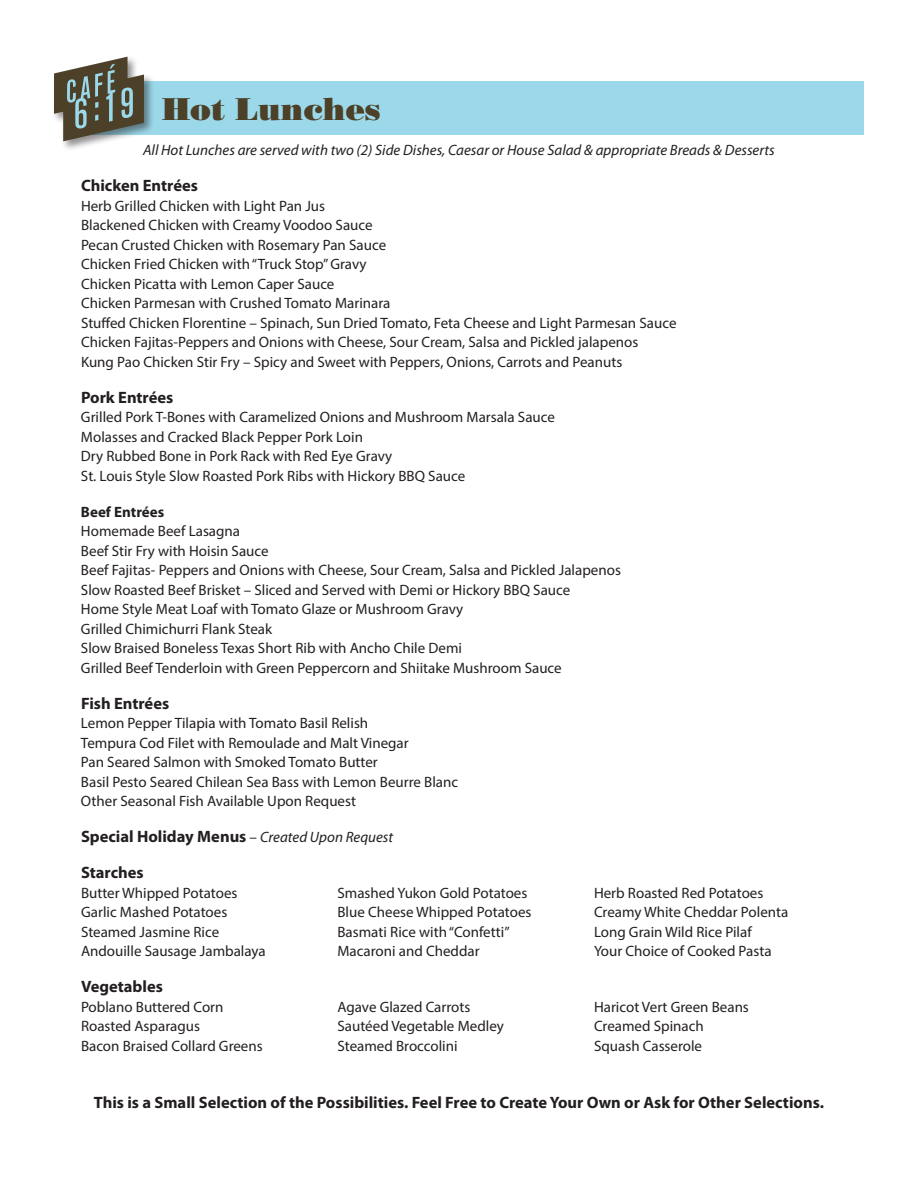
<style>
.page{position:relative;width:918px;height:1188px;background:#fff}
.page>*{position:absolute;margin:0;border:0;box-sizing:border-box;transform-origin:0 0}
.t1{font:31.5px "Bodoni Poster";color:#4d4028}
.t2{font:700 16.5px/36px "Myriad Pro";color:#231f20}
.t3{font:15px/19.5px "Myriad Pro";color:#231f20}
.t4{font:italic 15px "Myriad Pro";color:#231f20}
.t5{font:700 15px "Myriad Pro";color:#231f20}
.s1{font-weight:400;font-size:15px}
.s2{font-weight:400;font-style:italic;font-size:15px}
</style>
<div class="page">
<div style="left:81px;top:81px;width:783px;height:54px;background:#9bd9ea"></div>
<div style="left:52px;top:55px;width:103px;height:97px;background:#231f20;opacity:.5"></div>
<svg style="left:54px;top:57px;width:90px;height:84px"></svg>
<h1 class="t1" style="left:162px;top:90px;width:220px">Hot Lunches</h1>
<p class="t4" style="left:143px;top:141px;width:633px">All Hot Lunches are served with two (2) Side Dishes, Caesar or House Salad &amp; appropriate Breads &amp; Desserts</p>
<p class="t2" style="left:81px;top:167px;width:118px">Chicken Entrées</p>
<p class="t3" style="left:81px;top:196px;width:597px">Herb Grilled Chicken with Light Pan Jus<br>Blackened Chicken with Creamy Voodoo Sauce<br>Pecan Crusted Chicken with Rosemary Pan Sauce<br>Chicken Fried Chicken with “Truck Stop” Gravy<br>Chicken Picatta with Lemon Caper Sauce<br>Chicken Parmesan with Crushed Tomato Marinara<br>Stuffed Chicken Florentine – Spinach, Sun Dried Tomato, Feta Cheese and Light Parmesan Sauce Chicken Fajitas-Peppers and Onions with Cheese, Sour Cream, Salsa and Pickled jalapenos<br>Kung Pao Chicken Stir Fry – Spicy and Sweet with Peppers, Onions, Carrots and Peanuts</p>
<p class="t2" style="left:81px;top:379px;width:94px">Pork Entrées</p>
<p class="t3" style="left:81px;top:407px;width:476px">Grilled Pork T-Bones with Caramelized Onions and Mushroom Marsala Sauce Molasses and Cracked Black Pepper Pork Loin<br>Dry Rubbed Bone in Pork Rack with Red Eye Gravy<br>St. Louis Style Slow Roasted Pork Ribs with Hickory BBQ Sauce</p>
<p class="t5" style="left:81px;top:502px;width:85px">Beef Entrées</p>
<p class="t3" style="left:81px;top:521px;width:541px">Homemade Beef Lasagna<br>Beef Stir Fry with Hoisin Sauce<br>Beef Fajitas- Peppers and Onions with Cheese, Sour Cream, Salsa and Pickled Jalapenos Slow Roasted Beef Brisket – Sliced and Served with Demi or Hickory BBQ Sauce<br>Home Style Meat Loaf with Tomato Glaze or Mushroom Gravy<br>Grilled Chimichurri Flank Steak<br>Slow Braised Boneless Texas Short Rib with Ancho Chile Demi<br>Grilled Beef Tenderloin with Green Peppercorn and Shiitake Mushroom Sauce</p>
<p class="t2" style="left:81px;top:685px;width:90px">Fish Entrées</p>
<p class="t3" style="left:81px;top:713px;width:379px">Lemon Pepper Tilapia with Tomato Basil Relish<br>Tempura Cod Filet with Remoulade and Malt Vinegar<br>Pan Seared Salmon with Smoked Tomato Butter<br>Basil Pesto Seared Chilean Sea Bass with Lemon Beurre Blanc Other Seasonal Fish Available Upon Request</p>
<p class="t2" style="left:81px;top:818px;width:314px">Special Holiday Menus <span class="s1">–</span> <span class="s2">Created Upon Request<br></span>Starches</p>
<p class="t3" style="left:81px;top:883px;width:158px">Butter Whipped Potatoes</p>
<p class="t3" style="left:338px;top:883px;width:191px">Smashed Yukon Gold Potatoes</p>
<p class="t3" style="left:594px;top:883px;width:171px">Herb Roasted Red Potatoes</p>
<p class="t3" style="left:81px;top:902px;width:148px">Garlic Mashed Potatoes</p>
<p class="t3" style="left:338px;top:902px;width:195px">Blue Cheese Whipped Potatoes</p>
<p class="t3" style="left:594px;top:902px;width:196px">Creamy White Cheddar Polenta</p>
<p class="t3" style="left:81px;top:922px;width:140px">Steamed Jasmine Rice</p>
<p class="t3" style="left:338px;top:922px;width:174px">Basmati Rice with “Confetti”</p>
<p class="t3" style="left:594px;top:922px;width:159px">Long Grain Wild Rice Pilaf</p>
<p class="t3" style="left:81px;top:941px;width:186px">Andouille Sausage Jambalaya</p>
<p class="t3" style="left:338px;top:941px;width:144px">Macaroni and Cheddar</p>
<p class="t3" style="left:594px;top:941px;width:179px">Your Choice of Cooked Pasta</p>
<p class="t2" style="left:81px;top:968px;width:83px">Vegetables</p>
<p class="t3" style="left:81px;top:997px;width:144px">Poblano Buttered Corn</p>
<p class="t3" style="left:338px;top:997px;width:134px">Agave Glazed Carrots</p>
<p class="t3" style="left:594px;top:997px;width:156px">Haricot Vert Green Beans</p>
<p class="t3" style="left:81px;top:1016px;width:121px">Roasted Asparagus</p>
<p class="t3" style="left:338px;top:1016px;width:168px">Sautéed Vegetable Medley</p>
<p class="t3" style="left:594px;top:1016px;width:111px">Creamed Spinach</p>
<p class="t3" style="left:81px;top:1036px;width:183px">Bacon Braised Collard Greens</p>
<p class="t3" style="left:338px;top:1036px;width:122px">Steamed Broccolini</p>
<p class="t3" style="left:594px;top:1036px;width:110px">Squash Casserole</p>
<p class="t2" style="left:94px;top:1084px;width:732px">This is a Small Selection of the Possibilities. Feel Free to Create Your Own or Ask for Other Selections.</p>
</div>
